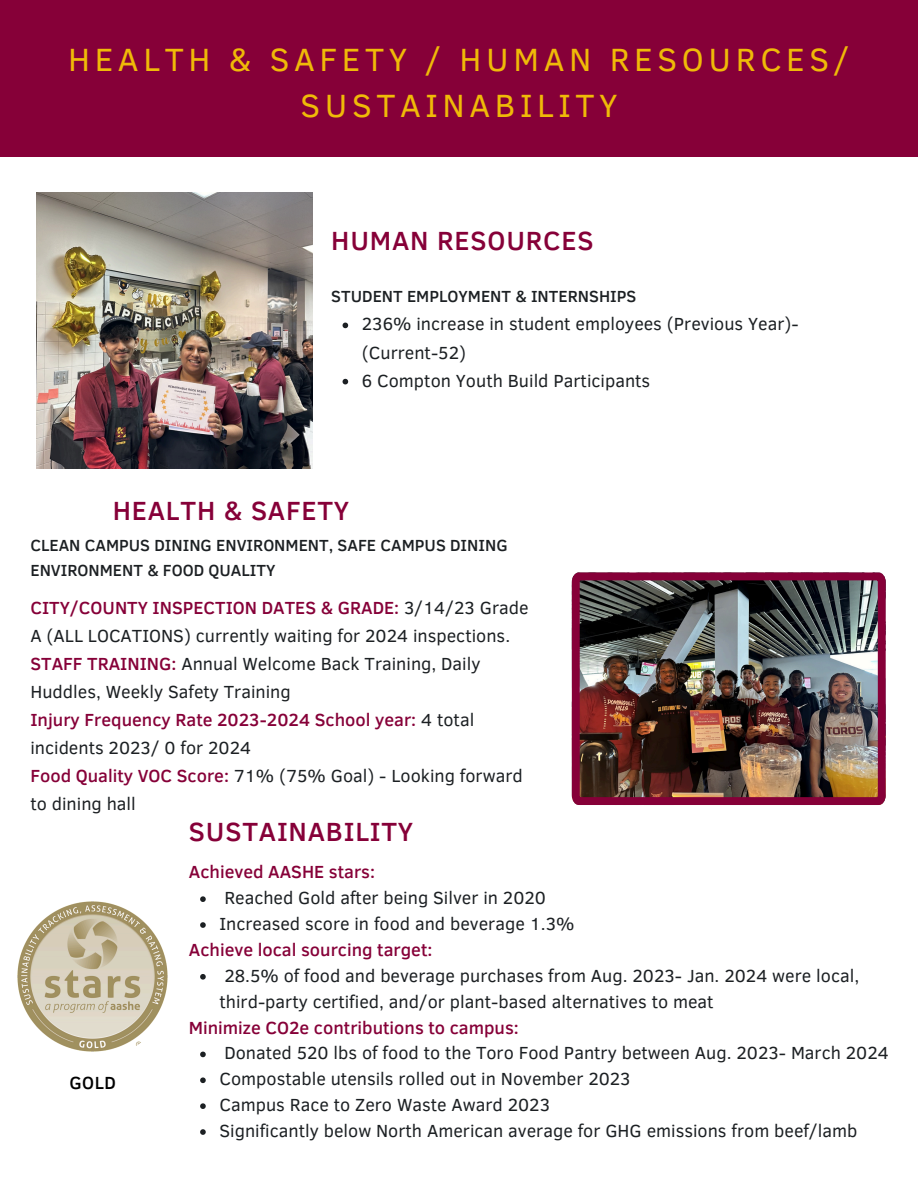
<style>
.page{position:relative;width:918px;height:1188px;background:#fff}
.page>*{position:absolute;margin:0;border:0;box-sizing:border-box;transform-origin:0 0}
.t1{font:33px/46.2px "Clear Sans";letter-spacing:.14em;color:#efba08;text-align:center}
.t2{font:500 27px "Clear Sans";letter-spacing:.03em;color:#860038}
.t3{font:18px/28.2px "Clear Sans";color:#1c2023}
.t4{font:500 18px/28.2px "Clear Sans";color:#860038}
.t5{font:500 18px "Clear Sans";color:#000}
.t6{font:500 16.5px/25.8px "Clear Sans";color:#1c2023}
.s1{font-weight:500;color:#860038}
.s2{font-weight:400;color:#1c2023}
</style>
<div class="page">
<div style="left:0;top:0;width:918px;height:157px;background:#860038"></div>
<img style="left:572px;top:572px;width:314px;height:233px">
<img style="left:36px;top:192px;width:276px;height:276px">
<img style="left:10px;top:895px;width:164px;height:164px;border-radius:50%">
<svg style="left:200px;top:896px;width:6px;height:6px"></svg>
<svg style="left:200px;top:922px;width:6px;height:6px"></svg>
<svg style="left:200px;top:974px;width:6px;height:6px"></svg>
<svg style="left:200px;top:1052px;width:6px;height:5px"></svg>
<svg style="left:200px;top:1077px;width:6px;height:6px"></svg>
<svg style="left:200px;top:1103px;width:6px;height:6px"></svg>
<svg style="left:200px;top:1129px;width:6px;height:6px"></svg>
<svg style="left:343px;top:323px;width:5px;height:5px"></svg>
<svg style="left:343px;top:379px;width:5px;height:5px"></svg>
<h2 class="t1" style="left:68px;top:34px;width:783px">HEALTH &amp; SAFETY / HUMAN RESOURCES/<br>SUSTAINABILITY</h2>
<p class="t2" style="left:331px;top:220px;width:264px">HUMAN RESOURCES</p>
<p class="t6" style="left:331px;top:283px;width:307px">STUDENT EMPLOYMENT &amp; INTERNSHIPS</p>
<p class="t3" style="left:362px;top:309px;width:438px">236% increase in student employees (Previous Year)- (Current-52)</p>
<p class="t3" style="left:362px;top:365px;width:290px">6 Compton Youth Build Participants</p>
<h4 class="t2" style="left:113px;top:490px;width:238px">HEALTH &amp; SAFETY</h4>
<h4 class="t6" style="left:30px;top:531px;width:479px">CLEAN CAMPUS DINING ENVIRONMENT, SAFE CAMPUS DINING<br>ENVIRONMENT &amp; FOOD QUALITY</h4>
<p class="t3" style="left:30px;top:592px;width:500px"><span class="s1">CITY/COUNTY INSPECTION DATES &amp; GRADE:</span> 3/14/23 Grade<br>A (ALL LOCATIONS) currently waiting for 2024 inspections.</p>
<p class="t3" style="left:30px;top:648px;width:452px"><span class="s1">STAFF TRAINING:</span> Annual Welcome Back Training, Daily<br>Huddles, Weekly Safety Training</p>
<h4 class="t4" style="left:30px;top:705px;width:445px">Injury Frequency Rate 2023-2024 School year: <span class="s2">4 total incidents 2023/ 0 for 2024</span></h4>
<p class="t3" style="left:30px;top:761px;width:494px"><span class="s1">Food Quality VOC Score:</span> 71% (75% Goal) - Looking forward to dining hall</p>
<p class="t5" style="left:69px;top:1069px;width:48px">GOLD</p>
<h3 class="t2" style="left:189px;top:812px;width:226px">SUSTAINABILITY</h3>
<h2 class="t4" style="left:189px;top:857px;width:188px">Achieved AASHE stars:</h2>
<h3 class="t3" style="left:224px;top:883px;width:323px">Reached Gold after being Silver in 2020</h3>
<p class="t3" style="left:219px;top:909px;width:356px">Increased score in food and beverage 1.3%</p>
<p class="t4" style="left:189px;top:935px;width:245px">Achieve local sourcing target:</p>
<h2 class="t3" style="left:219px;top:962px;width:641px;line-height:25.8px">28.5% of food and beverage purchases from Aug. 2023- Jan. 2024 were local, third-party certified, and/or plant-based alternatives to meat</h2>
<h3 class="t4" style="left:189px;top:1012px;width:332px">Minimize CO2e contributions to campus:</h3>
<p class="t3" style="left:224px;top:1038px;width:666px">Donated 520 lbs of food to the Toro Food Pantry between Aug. 2023- March 2024</p>
<p class="t3" style="left:219px;top:1064px;width:413px">Compostable utensils rolled out in November 2023</p>
<p class="t3" style="left:219px;top:1090px;width:332px">Campus Race to Zero Waste Award 2023</p>
<p class="t3" style="left:219px;top:1116px;width:639px">Significantly below North American average for GHG emissions from beef/lamb</p>
</div>
